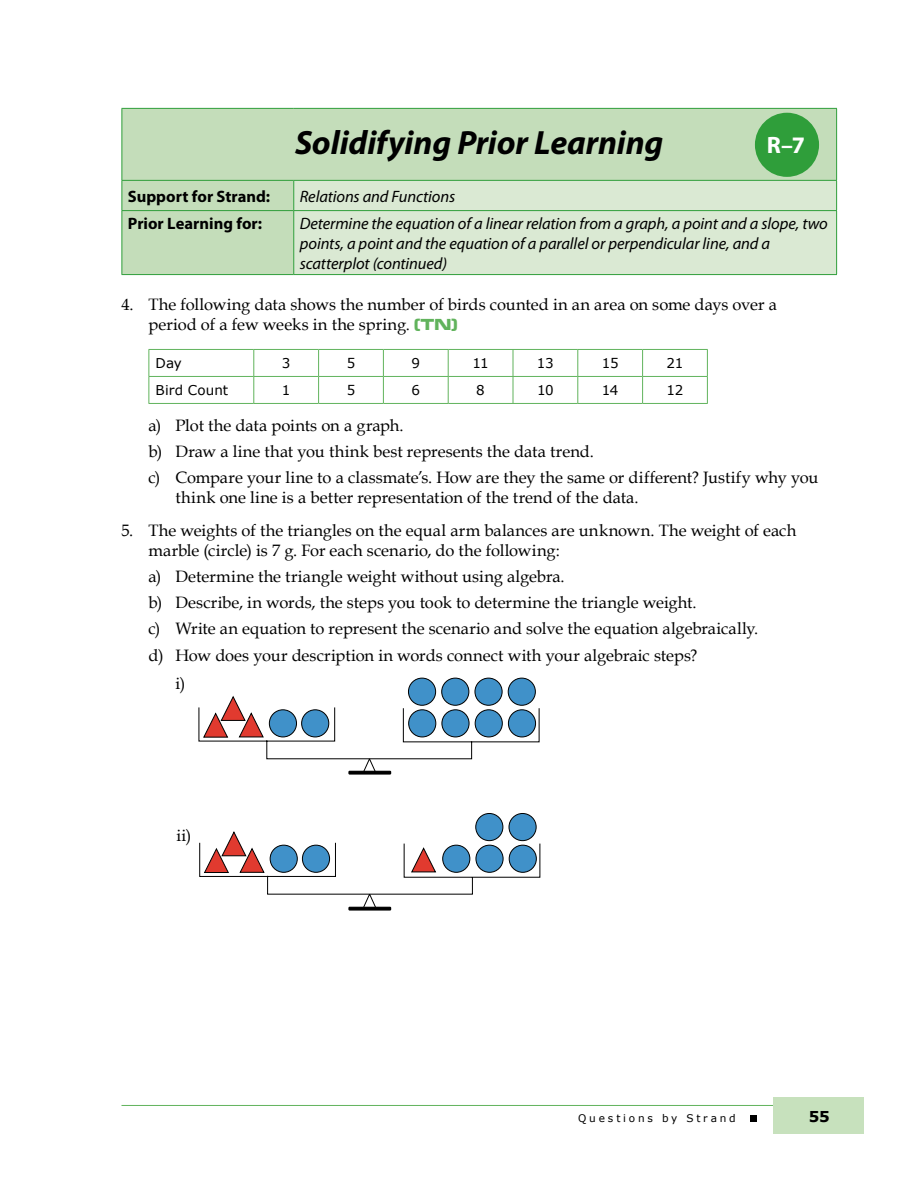
<style>
.page{position:relative;width:918px;height:1188px;background:#fff}
.page>*{position:absolute;margin:0;border:0;box-sizing:border-box;transform-origin:0 0}
.Heading_1_Mental_Mat{font:italic 700 33.75px "Myriad Pro";letter-spacing:-.005em;color:#000}
.t1{font:700 23.7px "Myriad Pro";color:#fff}
.Assignment_Number_B{font:16.5px/19.8px "Book Antiqua";color:#000}
.Assignment_Number_A{font:16.5px/19.8px "Book Antiqua";color:#000}
.Heading_3_Unit_Headi{font:italic 16.5px/19.8px "Myriad Pro";letter-spacing:-.005em;color:#000}
.Heading_3_Unit_Headi-2{font:700 16.5px "Myriad Pro";color:#000}
.Paragraph___00{font:16.5px "Book Antiqua";color:#000}
.t2{font:700 15px "Verdana";color:#000}
.Table_Paragraph_A__0{font:13.5px "Verdana";letter-spacing:-.03em;color:#000}
.Table_Paragraph_A{font:13.5px "Verdana";color:#000}
.t3{font:10.5px "Verdana";letter-spacing:.27em;color:#000}
.s1{font-family:"Microgramma D Bold Exte";color:#61b35c}
</style>
<div class="page">
<hr style="left:122px;top:1105px;width:730px;height:1px;background:#61b35c">
<div style="left:774px;top:1097px;width:90px;height:37px;background:#c7e1bd"></div>
<div style="left:750px;top:1115px;width:7px;height:7px;background:#000"></div>
<div style="left:123px;top:109px;width:713px;height:165px;background:#c4ddba"></div>
<div style="left:294px;top:181px;width:542px;height:93px;background:#dae9d3"></div>
<hr style="left:122px;top:180px;width:172px;height:1px;background:#2f9e3a">
<hr style="left:294px;top:180px;width:543px;height:1px;background:#2f9e3a">
<hr style="left:122px;top:210px;width:172px;height:1px;background:#2f9e3a">
<hr style="left:294px;top:210px;width:543px;height:1px;background:#2f9e3a">
<hr style="left:122px;top:108px;width:172px;height:1px;background:#2f9e3a">
<hr style="left:294px;top:108px;width:543px;height:1px;background:#2f9e3a">
<hr style="left:122px;top:274px;width:172px;height:1px;background:#2f9e3a">
<hr style="left:294px;top:274px;width:543px;height:1px;background:#2f9e3a">
<hr style="left:122px;top:109px;width:1px;height:71px;background:#2f9e3a">
<svg style="left:122px;top:181px;width:1px;height:29px"></svg>
<hr style="left:122px;top:211px;width:1px;height:63px;background:#2f9e3a">
<hr style="left:836px;top:109px;width:1px;height:71px;background:#2f9e3a">
<svg style="left:293px;top:181px;width:1px;height:29px"></svg>
<svg style="left:836px;top:181px;width:1px;height:29px"></svg>
<hr style="left:293px;top:211px;width:1px;height:63px;background:#2f9e3a">
<hr style="left:836px;top:211px;width:1px;height:63px;background:#2f9e3a">
<div style="left:756px;top:114px;width:62px;height:62px;background:#2f9e3a;border-radius:50%"></div>
<div style="left:755px;top:113px;width:64px;height:64px;border:2px solid #2f9e3a;border-radius:50%"></div>
<hr style="left:148px;top:349px;width:106px;height:1px;background:#61b35c">
<hr style="left:254px;top:349px;width:65px;height:1px;background:#61b35c">
<hr style="left:319px;top:349px;width:64px;height:1px;background:#61b35c">
<hr style="left:383px;top:349px;width:65px;height:1px;background:#61b35c">
<hr style="left:448px;top:349px;width:65px;height:1px;background:#61b35c">
<hr style="left:513px;top:349px;width:65px;height:1px;background:#61b35c">
<hr style="left:578px;top:349px;width:65px;height:1px;background:#61b35c">
<hr style="left:643px;top:349px;width:65px;height:1px;background:#61b35c">
<hr style="left:148px;top:376px;width:106px;height:1px;background:#61b35c">
<svg style="left:148px;top:350px;width:1px;height:53px"></svg>
<hr style="left:254px;top:376px;width:65px;height:1px;background:#61b35c">
<svg style="left:253px;top:350px;width:1px;height:53px"></svg>
<hr style="left:319px;top:376px;width:64px;height:1px;background:#61b35c">
<svg style="left:318px;top:350px;width:1px;height:53px"></svg>
<hr style="left:383px;top:376px;width:65px;height:1px;background:#61b35c">
<svg style="left:383px;top:350px;width:1px;height:53px"></svg>
<hr style="left:448px;top:376px;width:65px;height:1px;background:#61b35c">
<svg style="left:448px;top:350px;width:1px;height:53px"></svg>
<hr style="left:513px;top:376px;width:65px;height:1px;background:#61b35c">
<svg style="left:513px;top:350px;width:1px;height:53px"></svg>
<hr style="left:578px;top:376px;width:65px;height:1px;background:#61b35c">
<svg style="left:577px;top:350px;width:1px;height:53px"></svg>
<hr style="left:643px;top:376px;width:65px;height:1px;background:#61b35c">
<svg style="left:642px;top:350px;width:1px;height:53px"></svg>
<svg style="left:707px;top:350px;width:1px;height:53px"></svg>
<hr style="left:148px;top:403px;width:106px;height:1px;background:#61b35c">
<hr style="left:254px;top:403px;width:65px;height:1px;background:#61b35c">
<hr style="left:319px;top:403px;width:64px;height:1px;background:#61b35c">
<hr style="left:383px;top:403px;width:65px;height:1px;background:#61b35c">
<hr style="left:448px;top:403px;width:65px;height:1px;background:#61b35c">
<hr style="left:513px;top:403px;width:65px;height:1px;background:#61b35c">
<hr style="left:578px;top:403px;width:65px;height:1px;background:#61b35c">
<hr style="left:643px;top:403px;width:65px;height:1px;background:#61b35c">
<svg style="left:233px;top:678px;width:303px;height:18px"></svg>
<svg style="left:198px;top:696px;width:342px;height:212px"></svg>
<div style="left:348px;top:771px;width:43px;height:4px;border:1px solid #000"></div>
<div style="left:348px;top:907px;width:43px;height:4px;border:1px solid #000"></div>
<p class="Heading_1_Mental_Mat" style="left:295px;top:121px;width:370px">Solidifying Prior Learning</p>
<p class="t1" style="left:767px;top:130px;width:39px">R–7</p>
<p class="Heading_3_Unit_Headi-2" style="left:128px;top:185px;width:144px">Support for Strand:</p>
<p class="Heading_3_Unit_Headi" style="left:300px;top:186px;width:157px">Relations and Functions</p>
<p class="Heading_3_Unit_Headi-2" style="left:128px;top:213px;width:136px">Prior Learning for:</p>
<p class="Heading_3_Unit_Headi" style="left:300px;top:213px;width:530px">Determine the equation of a linear relation from a graph, a point and a slope, two points, a point and the equation of a parallel or perpendicular line, and a</p>
<p class="Heading_3_Unit_Headi" style="left:300px;top:253px;width:149px">scatterplot (continued)</p>
<p class="Assignment_Number_A" style="left:148px;top:294px;width:630px;text-indent:-27px">4. The following data shows the number of birds counted in an area on some days over a period of a few weeks in the spring. <span class="s1">(TN)</span></p>
<p class="Table_Paragraph_A" style="left:156px;top:354px;width:28px">Day</p>
<p class="Table_Paragraph_A__0" style="left:282px;top:354px;width:10px">3</p>
<p class="Table_Paragraph_A__0" style="left:347px;top:354px;width:10px">5</p>
<p class="Table_Paragraph_A__0" style="left:412px;top:354px;width:10px">9</p>
<p class="Table_Paragraph_A__0" style="left:472px;top:354px;width:18px">11</p>
<p class="Table_Paragraph_A__0" style="left:537px;top:354px;width:18px">13</p>
<p class="Table_Paragraph_A__0" style="left:602px;top:354px;width:18px">15</p>
<p class="Table_Paragraph_A__0" style="left:667px;top:354px;width:18px">21</p>
<p class="Table_Paragraph_A" style="left:156px;top:381px;width:74px">Bird Count</p>
<p class="Table_Paragraph_A__0" style="left:282px;top:381px;width:10px">1</p>
<p class="Table_Paragraph_A__0" style="left:347px;top:381px;width:10px">5</p>
<p class="Table_Paragraph_A__0" style="left:412px;top:381px;width:10px">6</p>
<p class="Table_Paragraph_A__0" style="left:476px;top:381px;width:10px">8</p>
<p class="Table_Paragraph_A__0" style="left:537px;top:381px;width:18px">10</p>
<p class="Table_Paragraph_A__0" style="left:602px;top:381px;width:18px">14</p>
<p class="Table_Paragraph_A__0" style="left:667px;top:381px;width:18px">12</p>
<p class="Assignment_Number_B" style="left:148px;top:415px;width:257px">a) Plot the data points on a graph.</p>
<p class="Assignment_Number_B" style="left:148px;top:441px;width:447px">b) Draw a line that you think best represents the data trend.</p>
<p class="Assignment_Number_B" style="left:176px;top:467px;width:645px;text-indent:-27px">c) Compare your line to a classmate’s. How are they the same or different? Justify why you think one line is a better representation of the trend of the data.</p>
<p class="Assignment_Number_A" style="left:148px;top:520px;width:649px;text-indent:-27px">5. The weights of the triangles on the equal arm balances are unknown. The weight of each marble (circle) is 7 g. For each scenario, do the following:</p>
<p class="Assignment_Number_B" style="left:148px;top:566px;width:418px">a) Determine the triangle weight without using algebra.</p>
<p class="Assignment_Number_B" style="left:148px;top:592px;width:550px">b) Describe, in words, the steps you took to determine the triangle weight.</p>
<p class="Assignment_Number_B" style="left:148px;top:618px;width:611px">c) Write an equation to represent the scenario and solve the equation algebraically.</p>
<p class="Assignment_Number_B" style="left:148px;top:645px;width:551px">d) How does your description in words connect with your algebraic steps?</p>
<p class="Paragraph___00" style="left:176px;top:672px;width:11px">i)</p>
<p class="Paragraph___00" style="left:177px;top:824px;width:16px">ii)</p>
<p class="t3" style="left:578px;top:1111px;width:159px">Questions by Strand</p>
<p class="t2" style="left:809px;top:1106px;width:23px">55</p>
</div>
